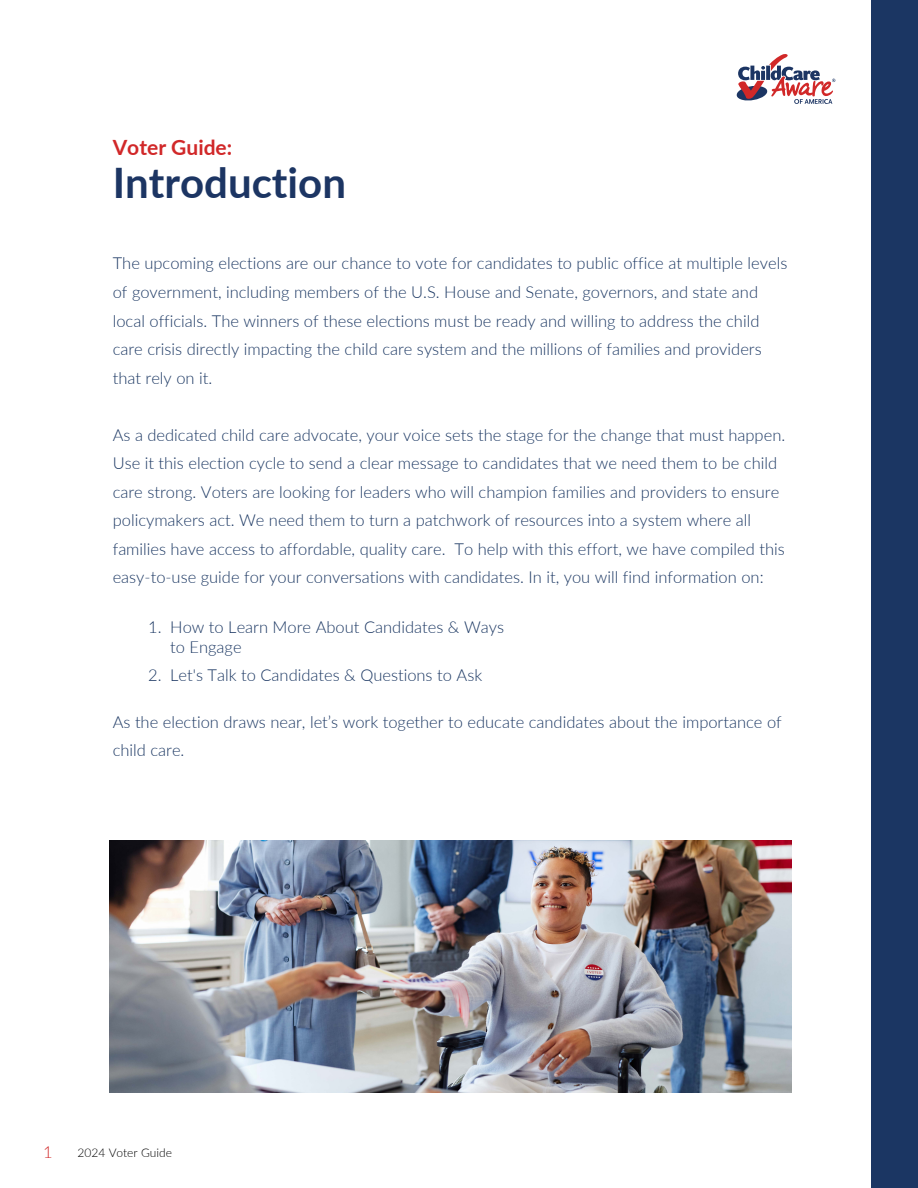
<style>
.page{position:relative;width:918px;height:1188px;background:#fff}
.page>*{position:absolute;margin:0;border:0;box-sizing:border-box;transform-origin:0 0}
.t1{font:700 42px "Lato";color:#1c3563}
.t2{font:700 21px "Lato";color:#d12829}
.t3{font:300 16.5px/28.5px "Lato";color:#1c3863}
.t4{font:300 16.5px "Lato";color:#d12829}
.t5{font:300 12px "Lato";color:#000}
.s1{font-style:inherit}
</style>
<div class="page">
<div style="left:872px;top:0;width:46px;height:1188px;background:#1b3663"></div>
<svg style="left:737px;top:54px;width:98px;height:50px"></svg>
<img style="left:110px;top:840px;width:681px;height:252px">
<p class="t2" style="left:113px;top:132px;width:121px">Voter Guide<span class="s1">:</span></p>
<h1 class="t1" style="left:113px;top:151px;width:235px">Introduction</h1>
<p class="t3" style="left:113px;top:249px;width:676px">The upcoming elections are our chance to vote for candidates to public office at multiple levels of government, including members of the U.S. House and Senate, governors, and state and local officials. The winners of these elections must be ready and willing to address the child care crisis directly impacting the child care system and the millions of families and providers that rely on it.</p>
<p class="t3" style="left:113px;top:420px;width:674px">As a dedicated child care advocate, your voice sets the stage for the change that must happen.<br>Use it this election cycle to send a clear message to candidates that we need them to be child care strong. Voters are looking for leaders who will champion families and providers to ensure policymakers act. We need them to turn a patchwork of resources into a system where all families have access to affordable, quality care. To help with this effort, we have compiled this easy-to-use guide for your conversations with candidates. In it, you will find information on:</p>
<p class="t3" style="left:170px;top:616px;width:335px;line-height:19.8px;text-indent:-22px">1. How to Learn More About Candidates &amp; Ways to Engage</p>
<p class="t3" style="left:148px;top:660px;width:336px">2. Let's Talk to Candidates &amp; Questions to Ask</p>
<p class="t3" style="left:113px;top:707px;width:671px">As the election draws near, let’s work together to educate candidates about the importance of child care.</p>
<p class="t4" style="left:43px;top:1143px;width:11px">1</p>
<p class="t5" style="left:78px;top:1145px;width:96px">2024 Voter Guide</p>
</div>
